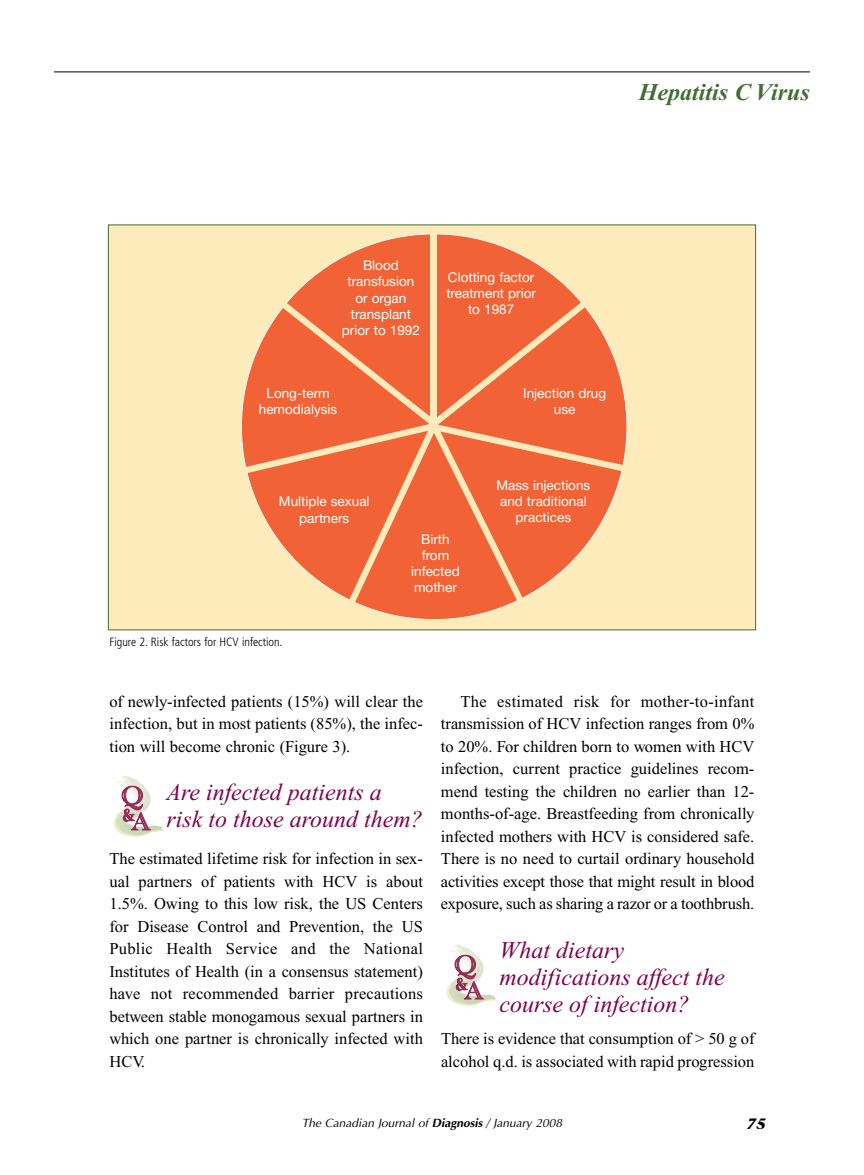
<style>
.page{position:relative;width:864px;height:1175px;background:#fff}
.page>*{position:absolute;margin:0;border:0;box-sizing:border-box;transform-origin:0 0}
.t1{font:26.4px "Academy Engraved Let Plain";color:#942c56;scale:1.11 1}
.t2{font:25.65px "Academy Engraved Let Plain";color:#942c56}
.t3{font:italic 24px/27px "Times New Roman";color:#7e004b}
.t4{font:italic 700 24px "Times New Roman";color:#426d34}
.t5{font:16.5px/22.5px "Times New Roman";color:#000;text-align:justify}
.t6{font:italic 700 15px "Stone Serif";color:#000}
.t7{font:13.5px/16.2px "Helvetica Neue";color:#fff;text-align:center}
.t8{font:italic 12px "Optima";color:#000}
.t9{font:300 condensed 12px "Frutiger";color:#000}
.s1{font-weight:700}
</style>
<div class="page">
<div style="left:109px;top:225px;width:646px;height:404px;background:#feebbb"></div>
<svg style="left:299px;top:233px;width:271px;height:387px;fill:#f16336"></svg>
<div style="left:430px;top:225px;width:6px;height:201px;background:#feebbb"></div>
<svg style="left:241px;top:289px;width:387px;height:329px"></svg>
<hr style="left:54px;top:71px;width:756px;height:1px;background:#000">
<svg style="left:113px;top:775px;width:50px;height:61px"></svg>
<svg style="left:446px;top:944px;width:50px;height:61px"></svg>
<h3 class="t4" style="left:639px;top:84px;width:173px">Hepatitis C Virus</h3>
<p class="t7" style="left:342px;top:258px;width:80px">Blood transfusion or organ transplant prior to 1992</p>
<p class="t7" style="left:259px;top:386px;width:80px">Long-term hemodialysis</p>
<p class="t7" style="left:279px;top:495px;width:92px">Multiple sexual partners</p>
<p class="t7" style="left:446px;top:270px;width:91px">Clotting factor treatment prior to 1987</p>
<p class="t7" style="left:523px;top:386px;width:84px">Injection drug use</p>
<p class="t7" style="left:496px;top:478px;width:95px">Mass injections and traditional practices</p>
<p class="t9" style="left:110px;top:637px;width:174px">Figure 2. Risk factors for HCV infection.</p>
<p class="t7" style="left:411px;top:532px;width:50px">Birth from infected mother</p>
<p class="t5" style="left:110px;top:691px;width:315px">of newly-infected patients (15%) will clear the infection, but in most patients (85%), the infec&shy;tion will become chronic (Figure 3).</p>
<h3 class="t3" style="left:166px;top:781px;width:258px">Are infected patients a risk to those around them?</h3>
<p class="t5" style="left:109px;top:849px;width:315px">The estimated lifetime risk for infection in sex&shy;ual partners of patients with HCV is about 1.5%. Owing to this low risk, the US Centers for Disease Control and Prevention, the US Public Health Service and the National Institutes of Health (in a consensus statement) have not recommended barrier precautions between stable monogamous sexual partners in which one partner is chronically infected with HCV.</p>
<h1 class="t1" style="left:121px;top:776px;width:22px">Q</h1>
<h2 class="t2" style="left:131px;top:802px;width:21px">A</h2>
<p class="t5" style="left:441px;top:691px;width:315px;text-indent:19px">The estimated risk for mother-to-infant transmission of HCV infection ranges from 0% to 20%. For children born to women with HCV infection, current practice guidelines recom&shy;mend testing the children no earlier than 12- months-of-age. Breastfeeding from chronically infected mothers with HCV is considered safe.<br>There is no need to curtail ordinary household activities except those that might result in blood exposure, such as sharing a razor or a toothbrush.</p>
<h3 class="t3" style="left:499px;top:938px;width:227px">What dietary modifications affect the course of infection?</h3>
<p class="t5" style="left:441px;top:1029px;width:315px">There is evidence that consumption of &gt; 50 g of alcohol q.d. is associated with rapid progression</p>
<h1 class="t1" style="left:454px;top:945px;width:22px">Q</h1>
<h2 class="t2" style="left:464px;top:971px;width:21px">A</h2>
<p class="t8" style="left:302px;top:1115px;width:262px">The Canadian Journal of <span class="s1">Diagnosis</span> / January 2008</p>
<p class="t6" style="left:747px;top:1117px;width:20px">75</p>
</div>
